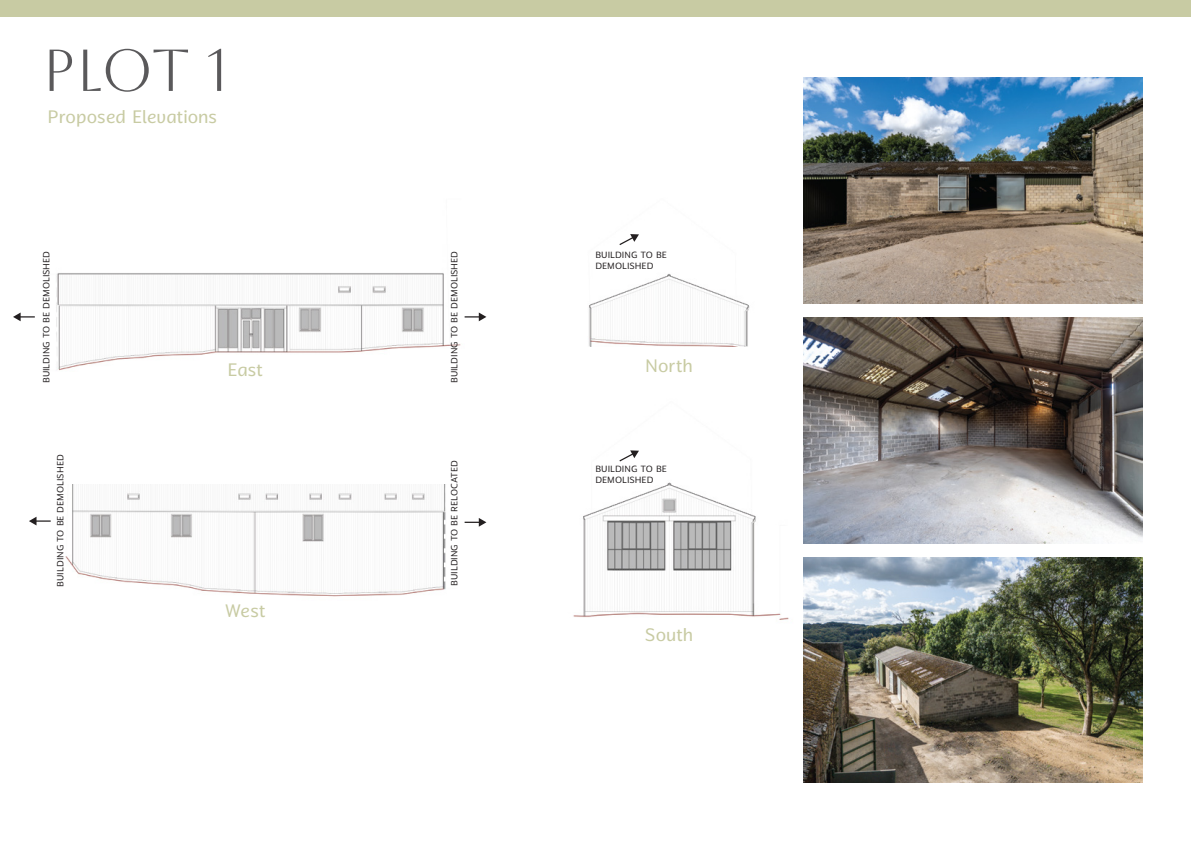
<style>
.page{position:relative;width:1191px;height:842px;background:#fff}
.page>*{position:absolute;margin:0;border:0;box-sizing:border-box;transform-origin:0 0}
.t1{font:59px "Aboreto";color:#5a595b}
.t2{font:18px "Anona";color:#c8cba3}
.t3{font:9px/10.8px "Anona";color:#231f20}
</style>
<div class="page">
<img style="left:478px;top:274px;width:428px;height:73px">
<img style="left:486px;top:482px;width:439px;height:138px">
<img style="left:36px;top:484px;width:410px;height:113px">
<div style="left:0;top:0;width:1191px;height:17px;background:#c8cba3"></div>
<img style="left:803px;top:78px;width:339px;height:226px">
<img style="left:803px;top:318px;width:339px;height:225px">
<img style="left:803px;top:557px;width:339px;height:226px">
<img style="left:20px;top:273px;width:441px;height:98px">
<svg style="left:13px;top:312px;width:22px;height:9px"></svg>
<svg style="left:464px;top:312px;width:22px;height:9px"></svg>
<svg style="left:29px;top:517px;width:22px;height:8px"></svg>
<svg style="left:464px;top:518px;width:22px;height:9px"></svg>
<svg style="left:619px;top:234px;width:20px;height:11px"></svg>
<svg style="left:619px;top:450px;width:20px;height:12px"></svg>
<h1 class="t1" style="left:42px;top:36px;width:188px">plot 1</h1>
<h2 class="t2" style="left:48px;top:104px;width:171px">Proposed Elevations</h2>
<p class="t3" style="left:41px;top:383px;width:134px;rotate:-90deg">BUILDING TO BE DEMOLISHED</p>
<p class="t3" style="left:449px;top:383px;width:134px;rotate:-90deg">BUILDING TO BE DEMOLISHED</p>
<p class="t3" style="left:595px;top:250px;width:73px">BUILDING TO BE<br>DEMOLISHED</p>
<h2 class="t2" style="left:227px;top:356px;width:37px">East</h2>
<h2 class="t2" style="left:645px;top:353px;width:49px">North</h2>
<p class="t3" style="left:55px;top:587px;width:134px;rotate:-90deg">BUILDING TO BE DEMOLISHED</p>
<p class="t3" style="left:449px;top:586px;width:127px;rotate:-90deg">BUILDING TO BE RELOCATED</p>
<h2 class="t2" style="left:225px;top:598px;width:42px">West</h2>
<p class="t3" style="left:595px;top:463px;width:73px">BUILDING TO BE<br>DEMOLISHED</p>
<h2 class="t2" style="left:645px;top:621px;width:50px">South</h2>
</div>
